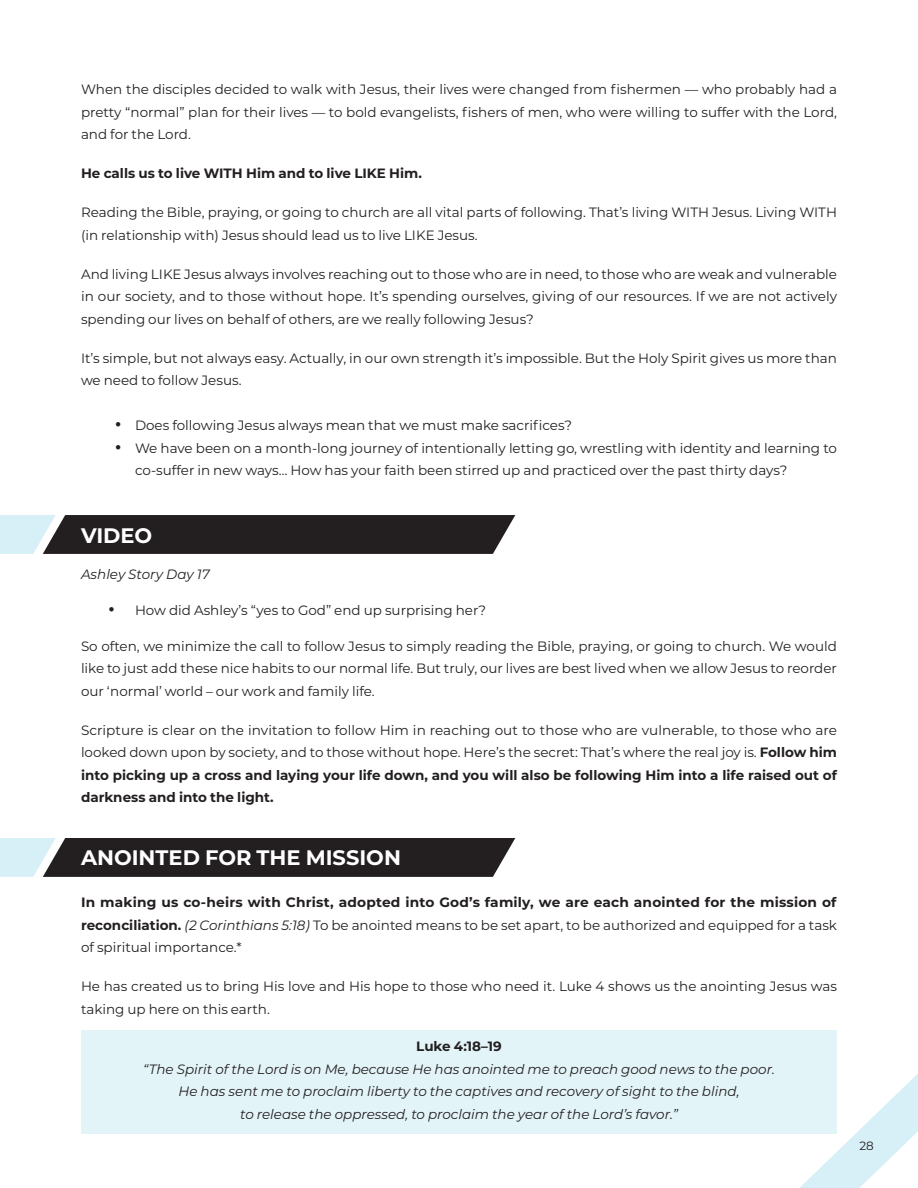
<style>
.page{position:relative;width:918px;height:1188px;background:#fff}
.page>*{position:absolute;margin:0;border:0;box-sizing:border-box;transform-origin:0 0}
.t1{font:700 21px "Montserrat";color:#fff}
.t2{font:13.5px/22.5px "Montserrat";color:#231f20;text-align:justify}
.quote_center{font:700 13.5px/22.5px "Montserrat";letter-spacing:.005em;color:#231f20;text-align:justify}
.quote_center-2{font:italic 13.5px/22.5px "Montserrat";color:#231f20;text-align:center}
.t3{font:12px "Montserrat";color:#231f20}
.s1{font-weight:700}
.s2{font-weight:400;font-style:italic}
.s3{font-weight:400}
</style>
<div class="page">
<svg style="left:800px;top:1074px;width:118px;height:114px"></svg>
<svg style="left:0;top:515px;width:515px;height:39px;background:#3b3a3b"></svg>
<svg style="left:0;top:838px;width:515px;height:39px;background:#3b3a3b"></svg>
<div style="left:81px;top:1030px;width:756px;height:104px;background:#e3f4f9"></div>
<p class="t2" style="left:81px;top:78px;width:758px">When the disciples decided to walk with Jesus, their lives were changed from fishermen — who probably had a pretty “normal” plan for their lives — to bold evangelists, fishers of men, who were willing to suffer with the Lord, and for the Lord.</p>
<p class="quote_center" style="left:81px;top:161px;width:342px">He calls us to live WITH Him and to live LIKE Him.</p>
<p class="t2" style="left:81px;top:201px;width:758px">Reading the Bible, praying, or going to church are all vital parts of following. That’s living WITH Jesus. Living WITH (in relationship with) Jesus should lead us to live LIKE Jesus.</p>
<p class="t2" style="left:81px;top:262px;width:758px">And living LIKE Jesus always involves reaching out to those who are in need, to those who are weak and vulnerable in our society, and to those without hope. It’s spending ourselves, giving of our resources. If we are not actively spending our lives on behalf of others, are we really following Jesus?</p>
<p class="t2" style="left:81px;top:346px;width:758px">It’s simple, but not always easy. Actually, in our own strength it’s impossible. But the Holy Spirit gives us more than we need to follow Jesus.</p>
<p class="t2" style="left:115px;top:414px;width:459px">• Does following Jesus always mean that we must make sacrifices?</p>
<p class="t2" style="left:135px;top:436px;width:704px;text-indent:-20px">• We have been on a month-long journey of intentionally letting go, wrestling with identity and learning to co-suffer in new ways… How has your faith been stirred up and practiced over the past thirty days?</p>
<p class="t1" style="left:81px;top:520px;width:73px">VIDEO</p>
<p class="quote_center-2" style="left:81px;top:562px;width:130px">Ashley Story Day 17</p>
<p class="t2" style="left:108px;top:598px;width:380px">• How did Ashley’s “yes to God” end up surprising her?</p>
<p class="t2" style="left:81px;top:634px;width:757px">So often, we minimize the call to follow Jesus to simply reading the Bible, praying, or going to church. We would like to just add these nice habits to our normal life. But truly, our lives are best lived when we allow Jesus to reorder our ‘normal’ world – our work and family life.</p>
<p class="t2" style="left:81px;top:718px;width:758px">Scripture is clear on the invitation to follow Him in reaching out to those who are vulnerable, to those who are looked down upon by society, and to those without hope. Here’s the secret: That’s where the real joy is. <span class="s1">Follow him into picking up a cross and laying your life down, and you will also be following Him into a life raised out of darkness and into the light.</span></p>
<p class="t1" style="left:81px;top:842px;width:321px">ANOINTED FOR THE MISSION</p>
<p class="quote_center" style="left:81px;top:890px;width:758px">In making us co-heirs with Christ, adopted into God’s family, we are each anointed for the mission of reconciliation. <span class="s2">(2 Corinthians 5:18)</span> <span class="s3">To be anointed means to be set apart, to be authorized and equipped for a task of spiritual importance.*</span></p>
<p class="t2" style="left:81px;top:975px;width:758px">He has created us to bring His love and His hope to those who need it. Luke 4 shows us the anointing Jesus was taking up here on this earth.</p>
<p class="quote_center" style="left:416px;top:1034px;width:87px">Luke 4:18–19</p>
<p class="quote_center-2" style="left:143px;top:1057px;width:633px">“The Spirit of the Lord is on Me, because He has anointed me to preach good news to the poor.<br>He has sent me to proclaim liberty to the captives and recovery of sight to the blind,<br>to release the oppressed, to proclaim the year of the Lord’s favor.”</p>
<p class="t3" style="left:859px;top:1137px;width:16px">28</p>
</div>
